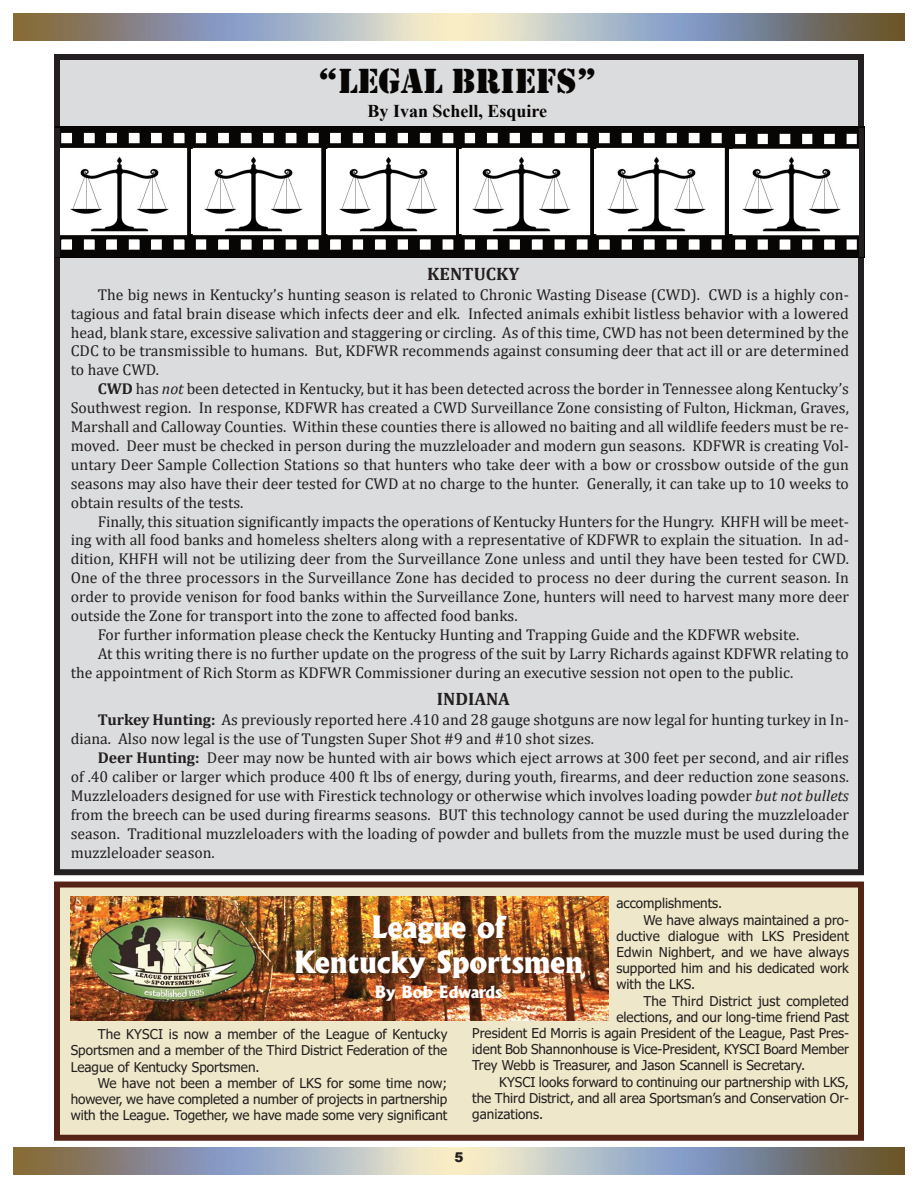
<style>
.page{position:relative;width:918px;height:1188px;background:#fff}
.page>*{position:absolute;margin:0;border:0;box-sizing:border-box;transform-origin:0 0}
.t1{font:36px "Stencil";color:#080505}
.t2{font:800 29.25px "Albertus";color:#fff}
.t3{font:700 18px "Times New Roman";color:#080505}
.t4{font:700 18px "Cambria";color:#231f20}
.t5{font:800 16.2px "Albertus";color:#fff}
.t6{font:15.75px/18.9px "Cambria";color:#231f20;text-align:justify}
.t7{font:13.5px/16.2px "Tahoma";color:#231f20;text-align:justify}
.t8{font:900 13.5px "Arial";color:#231f20}
.s1{font-weight:700}
.s2{font-style:italic}
</style>
<div class="page">
<svg style="left:14px;top:1147px;width:890px;height:1px"></svg>
<img style="left:14px;top:1148px;width:890px;height:26px">
<img style="left:14px;top:14px;width:890px;height:26px">
<div style="left:57px;top:57px;width:804px;height:815px;background:#dbdcdd"></div>
<div style="left:54px;top:54px;width:810px;height:821px;border:6px solid #231f20"></div>
<img style="left:56px;top:126px;width:674px;height:132px">
<svg style="left:730px;top:126px;width:135px;height:132px;background:#4b4949"></svg>
<div style="left:58px;top:149px;width:125px;height:85px;background:#fff"></div>
<img style="left:71px;top:157px;width:98px;height:74px">
<div style="left:191px;top:149px;width:126px;height:85px;background:#fff"></div>
<img style="left:204px;top:157px;width:98px;height:74px">
<div style="left:326px;top:149px;width:126px;height:85px;background:#fff"></div>
<img style="left:339px;top:157px;width:98px;height:74px">
<div style="left:460px;top:149px;width:126px;height:85px;background:#fff"></div>
<img style="left:473px;top:157px;width:98px;height:74px">
<div style="left:595px;top:149px;width:125px;height:85px;background:#fff"></div>
<img style="left:608px;top:157px;width:98px;height:74px">
<div style="left:730px;top:149px;width:125px;height:85px;background:#fff"></div>
<img style="left:743px;top:157px;width:98px;height:74px">
<div style="left:54px;top:128px;width:6px;height:129px;background:#231f20"></div>
<hr style="left:860px;top:128px;width:4px;height:129px;background:#231f20">
<div style="left:60px;top:888px;width:798px;height:247px;background:#efe7c9"></div>
<div style="left:54px;top:882px;width:810px;height:259px;border:6px solid #552216"></div>
<img style="left:71px;top:896px;width:538px;height:125px">
<p class="t1" style="left:318px;top:67px;width:281px">“LEGAL BRIEFS”</p>
<p class="t3" style="left:368px;top:101px;width:181px">By Ivan Schell, Esquire</p>
<p class="t4" style="left:427px;top:263px;width:94px">KENTUCKY</p>
<p class="t6" style="left:71px;top:285px;width:780px;text-indent:27px">The big news in Kentucky’s hunting season is related to Chronic Wasting Disease (CWD). CWD is a highly con‐ tagious and fatal brain disease which infects deer and elk. Infected animals exhibit listless behavior with a lowered head, blank stare, excessive salivation and staggering or circling. As of this time, CWD has not been determined by the CDC to be transmissible to humans. But, KDFWR recommends against consuming deer that act ill or are determined to have CWD.</p>
<p class="t6" style="left:71px;top:379px;width:780px;text-indent:27px"><span class="s1">CWD</span> has <span class="s2">not</span> been detected in Kentucky, but it has been detected across the border in Tennessee along Kentucky’s Southwest region. In response, KDFWR has created a CWD Surveillance Zone consisting of Fulton, Hickman, Graves, Marshall and Calloway Counties. Within these counties there is allowed no baiting and all wildlife feeders must be re‐ moved. Deer must be checked in person during the muzzleloader and modern gun seasons. KDFWR is creating Vol‐ untary Deer Sample Collection Stations so that hunters who take deer with a bow or crossbow outside of the gun seasons may also have their deer tested for CWD at no charge to the hunter. Generally, it can take up to 10 weeks to obtain results of the tests.</p>
<p class="t6" style="left:71px;top:511px;width:780px;text-indent:27px">Finally, this situation significantly impacts the operations of Kentucky Hunters for the Hungry. KHFH will be meet‐ ing with all food banks and homeless shelters along with a representative of KDFWR to explain the situation. In ad‐ dition, KHFH will not be utilizing deer from the Surveillance Zone unless and until they have been tested for CWD.<br>One of the three processors in the Surveillance Zone has decided to process no deer during the current season. In order to provide venison for food banks within the Surveillance Zone, hunters will need to harvest many more deer outside the Zone for transport into the zone to affected food banks.</p>
<p class="t6" style="left:98px;top:625px;width:703px">For further information please check the Kentucky Hunting and Trapping Guide and the KDFWR website.</p>
<p class="t6" style="left:71px;top:644px;width:780px;text-indent:27px">At this writing there is no further update on the progress of the suit by Larry Richards against KDFWR relating to the appointment of Rich Storm as KDFWR Commissioner during an executive session not open to the public.</p>
<p class="t4" style="left:437px;top:688px;width:74px">INDIANA</p>
<p class="t6" style="left:71px;top:710px;width:780px;text-indent:27px"><span class="s1">Turkey Hunting:</span> As previously reported here .410 and 28 gauge shotguns are now legal for hunting turkey in In‐ diana. Also now legal is the use of Tungsten Super Shot #9 and #10 shot sizes.</p>
<p class="t6" style="left:71px;top:748px;width:780px;text-indent:27px"><span class="s1">Deer Hunting:</span> Deer may now be hunted with air bows which eject arrows at 300 feet per second, and air rifles of .40 caliber or larger which produce 400 ft lbs of energy, during youth, firearms, and deer reduction zone seasons.<br>Muzzleloaders designed for use with Firestick technology or otherwise which involves loading powder <span class="s2">but not bullets </span>from the breech can be used during firearms seasons. BUT this technology cannot be used during the muzzleloader season. Traditional muzzleloaders with the loading of powder and bullets from the muzzle must be used during the muzzleloader season.</p>
<p class="t7" style="left:616px;top:895px;width:107px">accomplishments.</p>
<p class="t7" style="left:616px;top:911px;width:234px;text-indent:27px">We have always maintained a pro&shy;ductive dialogue with LKS President Edwin Nighbert, and we have always supported him and his dedicated work with the LKS.</p>
<p class="t7" style="left:643px;top:992px;width:207px">The Third District just completed</p>
<p class="t7" style="left:616px;top:1008px;width:234px">elections, and our long-time friend Past</p>
<p class="t7" style="left:472px;top:1025px;width:378px">President Ed Morris is again President of the League, Past Pres-</p>
<p class="t7" style="left:472px;top:1041px;width:378px">ident Bob Shannonhouse is Vice-President, KYSCI Board Member</p>
<p class="t7" style="left:472px;top:1057px;width:334px">Trey Webb is Treasurer, and Jason Scannell is Secretary.</p>
<p class="t7" style="left:472px;top:1073px;width:378px;text-indent:27px">KYSCI looks forward to continuing our partnership with LKS, the Third District, and all area Sportsman’s and Conservation Or&shy;ganizations.</p>
<p class="t2" style="left:371px;top:909px;width:136px">League of</p>
<p class="t2" style="left:294px;top:944px;width:290px">Kentucky Sportsmen</p>
<p class="t5" style="left:375px;top:982px;width:129px">By Bob Edwards</p>
<p class="t7" style="left:71px;top:1026px;width:378px;text-indent:27px">The KYSCI is now a member of the League of Kentucky Sportsmen and a member of the Third District Federation of the League of Kentucky Sportsmen.</p>
<p class="t7" style="left:71px;top:1074px;width:378px;text-indent:27px">We have not been a member of LKS for some time now; however, we have completed a number of projects in partnership with the League. Together, we have made some very significant</p>
<p class="t8" style="left:454px;top:1147px;width:11px">5</p>
</div>
